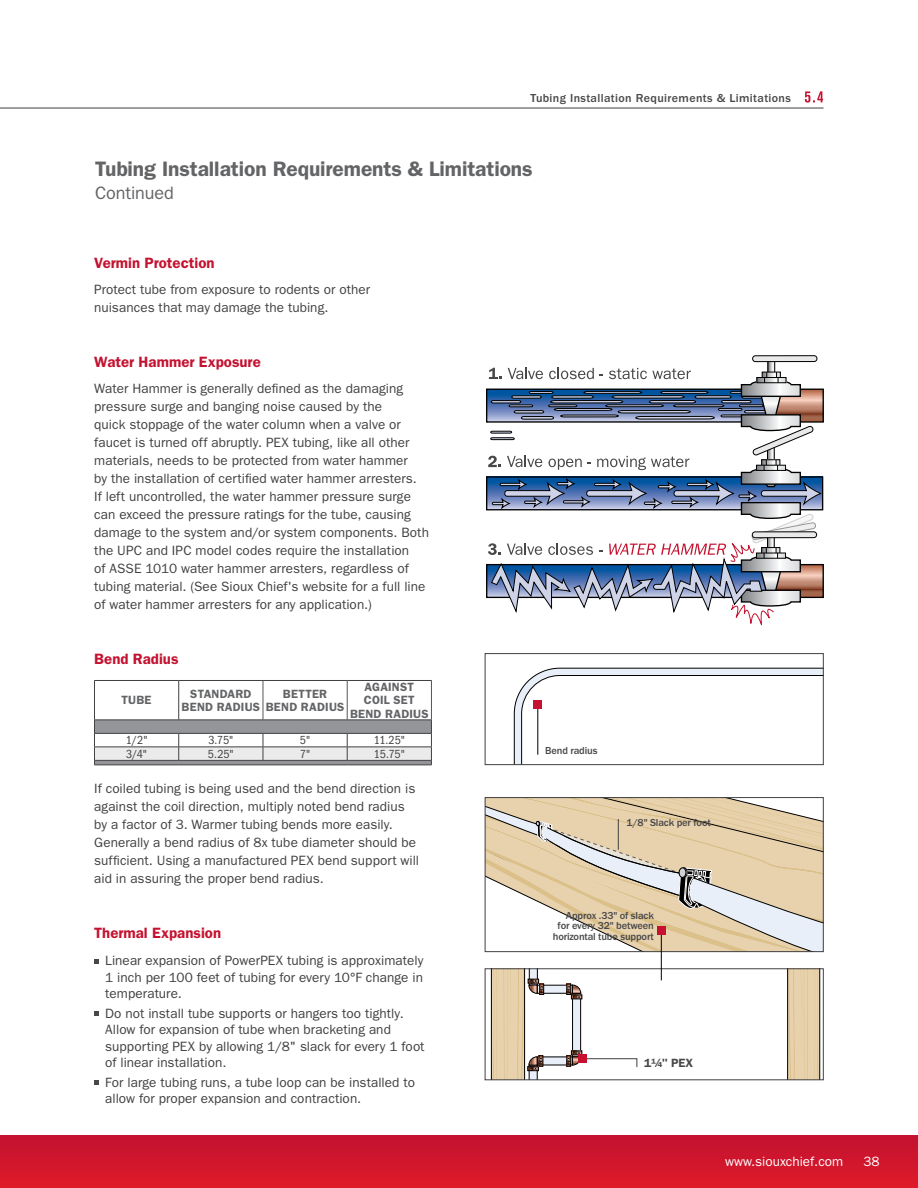
<style>
.page{position:relative;width:918px;height:1188px;background:#fff}
.page>*{position:absolute;margin:0;border:0;box-sizing:border-box;transform-origin:0 0}
.t1{font:600 21px "ITC Franklin Gothic Std";letter-spacing:-.005em;color:#636466}
.t2{font:18px "ITC Franklin Gothic Std";letter-spacing:-.005em;color:#636466}
.t3{font:600 15px "ITC Franklin Gothic Std";color:#c41230}
.t4{font:13.5px/18px "ITC Franklin Gothic Std";letter-spacing:.005em;color:#414042}
.t5{font:13.5px "ITC Franklin Gothic Std";color:#fff}
.t6{font:condensed 12.15px "ITC Franklin Gothic Std";letter-spacing:-.01em;color:#414042}
.t7{font:600 12px/13.5px "ITC Franklin Gothic Std";letter-spacing:.02em;color:#636466;text-align:center}
.t8{font:500 12px "ITC Franklin Gothic Std";letter-spacing:.03em;color:#48484a}
.t9{font:600 12px "ITC Franklin Gothic Std";color:#48484a}
.t10{font:500 10.5px/10.5px "ITC Franklin Gothic Std";letter-spacing:-.015em;color:#48484a;text-align:right}
</style>
<div class="page">
<div style="left:770px;top:389px;width:54px;height:34px;border:1px solid #000"></div>
<svg style="left:770px;top:362px;width:3px;height:6px"></svg>
<div style="left:768px;top:359px;width:7px;height:22px;border:1px solid #000"></div>
<div style="left:753px;top:356px;width:64px;height:6px;background:#e9e9ea;border-radius:3px"></div>
<div style="left:752px;top:355px;width:65px;height:7px;border:1px solid #000;border-radius:3px"></div>
<div style="left:770px;top:564px;width:54px;height:34px;border:1px solid #000"></div>
<svg style="left:488px;top:368px;width:334px;height:258px"></svg>
<svg style="left:487px;top:799px;width:335px;height:151px;background:#e1d3b9"></svg>
<div style="left:485px;top:797px;width:339px;height:155px;border:1px solid #414042"></div>
<hr style="left:618px;top:819px;width:1px;height:31px;background:#414042">
<svg style="left:787px;top:971px;width:33px;height:107px;background:#d9c49f"></svg>
<div style="left:537px;top:1057px;width:35px;height:8px;background:#e9eff8"></div>
<div style="left:537px;top:985px;width:35px;height:8px;background:#e9eff8"></div>
<div style="left:537px;top:985px;width:36px;height:9px;border:1px solid #000"></div>
<div style="left:573px;top:993px;width:8px;height:64px;background:#e9eff8"></div>
<div style="left:572px;top:993px;width:9px;height:64px;border:1px solid #000"></div>
<svg style="left:567px;top:984px;width:15px;height:15px"></svg>
<svg style="left:491px;top:971px;width:53px;height:107px"></svg>
<div style="left:485px;top:969px;width:339px;height:111px;border:1px solid #414042"></div>
<svg style="left:514px;top:668px;width:308px;height:95px"></svg>
<div style="left:485px;top:653px;width:339px;height:112px;border:1px solid #414042"></div>
<hr style="left:94px;top:680px;width:85px;height:1px;background:#414042">
<hr style="left:94px;top:681px;width:1px;height:39px;background:#414042">
<hr style="left:179px;top:680px;width:84px;height:1px;background:#414042">
<hr style="left:178px;top:681px;width:1px;height:39px;background:#414042">
<hr style="left:263px;top:680px;width:84px;height:1px;background:#414042">
<hr style="left:347px;top:680px;width:85px;height:1px;background:#414042">
<svg style="left:94px;top:720px;width:338px;height:45px"></svg>
<hr style="left:94px;top:765px;width:85px;height:1px;background:#414042">
<hr style="left:179px;top:765px;width:84px;height:1px;background:#414042">
<hr style="left:263px;top:765px;width:84px;height:1px;background:#414042">
<hr style="left:347px;top:765px;width:85px;height:1px;background:#414042">
<hr style="left:263px;top:681px;width:1px;height:39px;background:#565659">
<hr style="left:347px;top:681px;width:1px;height:39px;background:#565659">
<hr style="left:431px;top:681px;width:1px;height:39px;background:#565659">
<svg style="left:94px;top:959px;width:5px;height:4px"></svg>
<svg style="left:94px;top:1011px;width:5px;height:5px"></svg>
<svg style="left:94px;top:1080px;width:5px;height:5px"></svg>
<hr style="left:661px;top:930px;width:1px;height:50px;background:#000">
<hr style="left:538px;top:704px;width:1px;height:51px;background:#000">
<div style="left:657px;top:926px;width:9px;height:8px;background:#c41230"></div>
<div style="left:534px;top:700px;width:8px;height:9px;background:#c41230"></div>
<svg style="left:567px;top:1051px;width:70px;height:16px"></svg>
<div style="left:578px;top:1054px;width:8px;height:9px;background:#c41230"></div>
<hr style="left:0;top:108px;width:824px;height:1px;background:#414042">
<svg style="left:805px;top:91px;width:18px;height:12px"></svg>
<div style="left:0;top:1136px;width:918px;height:52px;background:linear-gradient(to bottom,#c21231,#df1a28)"></div>
<p class="t8" style="left:531px;top:92px;width:262px">Tubing Installation Requirements &amp; Limitations</p>
<h1 class="t1" style="left:95px;top:157px;width:439px">Tubing Installation Requirements &amp; Limitations</h1>
<h2 class="t2" style="left:95px;top:182px;width:80px">Continued</h2>
<p class="t3" style="left:94px;top:254px;width:122px">Vermin Protection</p>
<p class="t4" style="left:94px;top:280px;width:277px">Protect tube from exposure to rodents or other nuisances that may damage the tubing.</p>
<p class="t3" style="left:94px;top:353px;width:168px">Water Hammer Exposure</p>
<p class="t4" style="left:94px;top:379px;width:336px">Water Hammer is generally defined as the damaging pressure surge and banging noise caused by the<br>quick stoppage of the water column when a valve or faucet is turned off abruptly. PEX tubing, like all other materials, needs to be protected from water hammer<br>by the installation of certified water hammer arresters.<br>If left uncontrolled, the water hammer pressure surge can exceed the pressure ratings for the tube, causing damage to the system and/or system components. Both the UPC and IPC model codes require the installation<br>of ASSE 1010 water hammer arresters, regardless of tubing material. (See Sioux Chief's website for a full line of water hammer arresters for any application.)</p>
<p class="t3" style="left:94px;top:650px;width:86px">Bend Radius</p>
<p class="t7" style="left:122px;top:693px;width:31px">TUBE</p>
<p class="t7" style="left:182px;top:687px;width:80px">STANDARD<br>BEND RADIUS</p>
<p class="t7" style="left:266px;top:687px;width:80px">BETTER<br>BEND RADIUS</p>
<p class="t7" style="left:350px;top:680px;width:80px">AGAINST<br>COIL SET<br>BEND RADIUS</p>
<p class="t6" style="left:126px;top:733px;width:23px">1/2"</p>
<p class="t6" style="left:208px;top:733px;width:26px">3.75"</p>
<p class="t6" style="left:300px;top:733px;width:12px">5"</p>
<p class="t6" style="left:374px;top:733px;width:33px">11.25"</p>
<p class="t6" style="left:126px;top:747px;width:22px">3/4"</p>
<p class="t6" style="left:208px;top:747px;width:27px">5.25"</p>
<p class="t6" style="left:300px;top:747px;width:12px">7"</p>
<p class="t6" style="left:374px;top:747px;width:32px">15.75"</p>
<p class="t4" style="left:94px;top:779px;width:326px">If coiled tubing is being used and the bend direction is against the coil direction, multiply noted bend radius by a factor of 3. Warmer tubing bends more easily.<br>Generally a bend radius of 8x tube diameter should be sufficient. Using a manufactured PEX bend support will aid in assuring the proper bend radius.</p>
<p class="t3" style="left:94px;top:924px;width:128px">Thermal Expansion</p>
<p class="t4" style="left:105px;top:953px;width:320px;line-height:16.5px;text-align:justify">Linear expansion of PowerPEX tubing is approximately 1 inch per 100 feet of tubing for every 10°F change in temperature.</p>
<p class="t4" style="left:105px;top:1005px;width:321px;line-height:16.5px">Do not install tube supports or hangers too tightly.<br>Allow for expansion of tube when bracketing and supporting PEX by allowing 1/8" slack for every 1 foot of linear installation.</p>
<p class="t4" style="left:105px;top:1074px;width:311px;line-height:16.5px">For large tubing runs, a tube loop can be installed to allow for proper expansion and contraction.</p>
<p class="t10" style="left:545px;top:746px;width:54px">Bend radius</p>
<p class="t10" style="left:626px;top:817px;width:86px">1/8" Slack per foot</p>
<p class="t10" style="left:553px;top:910px;width:103px">Approx .33" of slack for every 32" between horizontal tube support</p>
<p class="t9" style="left:644px;top:1056px;width:50px">1¼" PEX</p>
<p class="t5" style="left:725px;top:1154px;width:119px">www.siouxchief.com</p>
<p class="t5" style="left:863px;top:1154px;width:18px">38</p>
</div>
